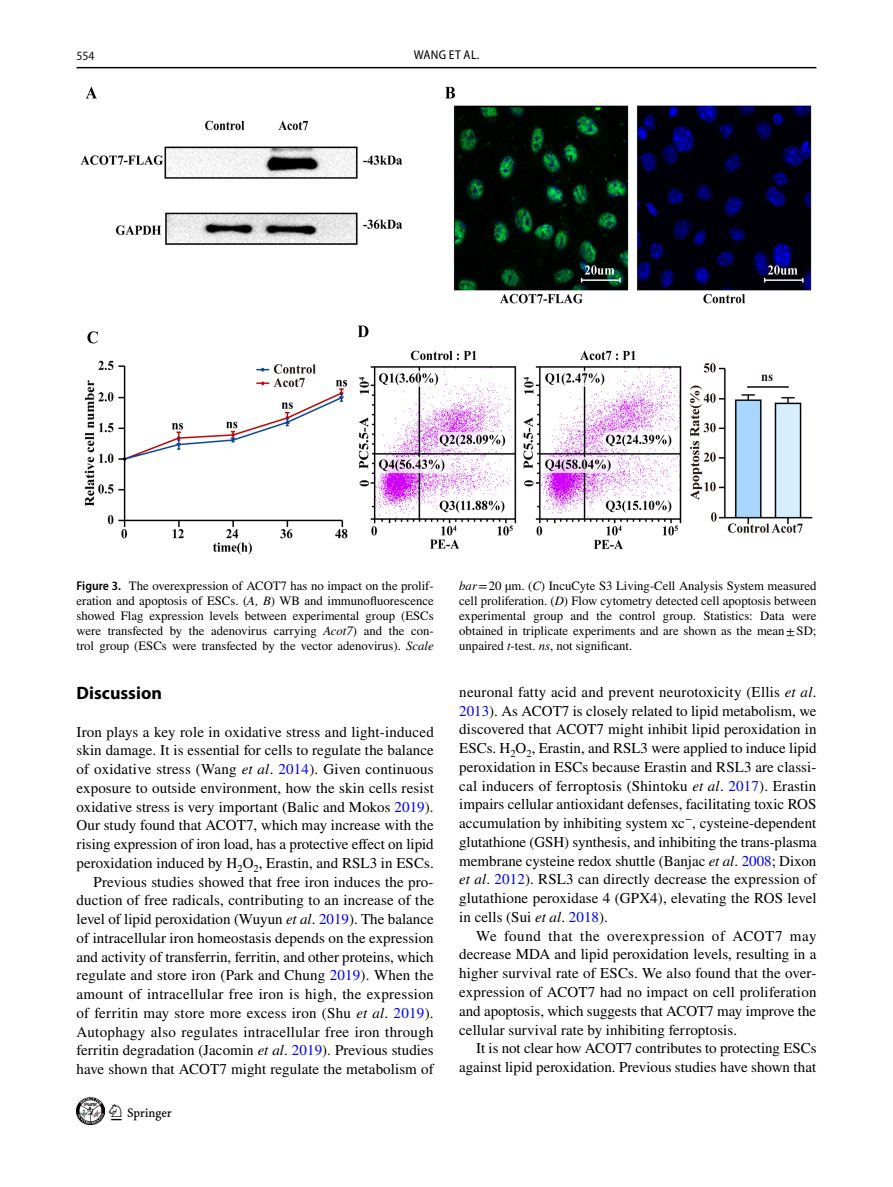
<style>
.page{position:relative;width:893px;height:1187px;background:#fff}
.page>*{position:absolute;margin:0;border:0;box-sizing:border-box;transform-origin:0 0}
.t1{font:22.5px "Springnew Regular 2";color:#000}
.t2{font:700 18px "Myriad Pro";color:#000}
.t3{font:15px/18.8px "STIX";letter-spacing:.005em;color:#000;text-align:right}
.t4{font:12.75px/15px "STIX";color:#000;text-align:justify}
.t5{font:12.75px "Myriad Pro Semi Cn 3";letter-spacing:.075em;color:#000}
.t6{font:12.75px "Myriad Pro Semi Cn 4";color:#131413}
.s1{font-family:"Myriad Pro";font-weight:600;font-stretch:semi-condensed}
.s2{font-style:italic}
.s3{color:#00f}
</style>
<div class="page">
<hr style="left:77px;top:67px;width:739px;height:1px;background:#000">
<img style="left:77px;top:1097px;width:27px;height:27px">
<img style="left:81px;top:87px;width:731px;height:467px">
<p class="t6" style="left:76px;top:49px;width:19px">554</p>
<p class="t5" style="left:414px;top:48px;width:67px">WANG ET AL.</p>
<p class="t4" style="left:77px;top:578px;width:359px"><span class="s1">Figure 3.</span> The overexpression of ACOT7 has no impact on the prolif&shy;eration and apoptosis of ESCs. (<span class="s2">A, B</span>) WB and immunofluorescence showed Flag expression levels between experimental group (ESCs were transfected by the adenovirus carrying <span class="s2">Acot7</span>) and the con&shy;trol group (ESCs were transfected by the vector adenovirus). <span class="s2">Scale</span></p>
<p class="t4" style="left:459px;top:578px;width:359px"><span class="s2">bar</span>=20 µm. (<span class="s2">C</span>) IncuCyte S3 Living-Cell Analysis System measured cell proliferation. (<span class="s2">D</span>) Flow cytometry detected cell apoptosis between experimental group and the control group. Statistics: Data were obtained in triplicate experiments and are shown as the mean±SD; unpaired <span class="s2">t</span>-test. <span class="s2">ns</span>, not significant.</p>
<p class="t2" style="left:77px;top:681px;width:87px">Discussion</p>
<p class="t3" style="left:77px;top:723px;width:359px">Iron plays a key role in oxidative stress and light-induced skin damage. It is essential for cells to regulate the balance of oxidative stress (Wang <span class="s2">et al</span>. <span class="s3">2014</span>). Given continuous exposure to outside environment, how the skin cells resist oxidative stress is very important (Balic and Mokos <span class="s3">2019</span>).<br>Our study found that ACOT7, which may increase with the rising expression of iron load, has a protective effect on lipid peroxidation induced by H<sub>2</sub>O<sub>2</sub>, Erastin, and RSL3 in ESCs.<br>Previous studies showed that free iron induces the pro&shy;duction of free radicals, contributing to an increase of the level of lipid peroxidation (Wuyun <span class="s2">et al</span>. <span class="s3">2019</span>). The balance of intracellular iron homeostasis depends on the expression and activity of transferrin, ferritin, and other proteins, which regulate and store iron (Park and Chung <span class="s3">2019</span>). When the amount of intracellular free iron is high, the expression of ferritin may store more excess iron (Shu <span class="s2">et al</span>. <span class="s3">2019</span>).<br>Autophagy also regulates intracellular free iron through ferritin degradation (Jacomin <span class="s2">et al</span>. <span class="s3">2019</span>). Previous studies have shown that ACOT7 might regulate the metabolism of</p>
<h1 class="t1" style="left:111px;top:1104px;width:62px">1 3</h1>
<p class="t3" style="left:459px;top:683px;width:359px;text-align:justify">neuronal fatty acid and prevent neurotoxicity (Ellis <span class="s2">et al</span>.<br><span class="s3">2013</span>). As ACOT7 is closely related to lipid metabolism, we discovered that ACOT7 might inhibit lipid peroxidation in ESCs. H<sub>2</sub>O<sub>2</sub>, Erastin, and RSL3 were applied to induce lipid peroxidation in ESCs because Erastin and RSL3 are classi&shy;cal inducers of ferroptosis (Shintoku <span class="s2">et al</span>. <span class="s3">2017</span>). Erastin impairs cellular antioxidant defenses, facilitating toxic ROS accumulation by inhibiting system xc<sup>−</sup>, cysteine-dependent glutathione (GSH) synthesis, and inhibiting the trans-plasma membrane cysteine redox shuttle (Banjac <span class="s2">et al</span>. <span class="s3">2008</span>; Dixon <span class="s2">et al</span>. <span class="s3">2012</span>). RSL3 can directly decrease the expression of glutathione peroxidase 4 (GPX4), elevating the ROS level in cells (Sui <span class="s2">et al</span>. <span class="s3">2018</span>).</p>
<p class="t3" style="left:459px;top:927px;width:359px;text-align:justify;text-indent:17px">We found that the overexpression of ACOT7 may decrease MDA and lipid peroxidation levels, resulting in a higher survival rate of ESCs. We also found that the over&shy;expression of ACOT7 had no impact on cell proliferation and apoptosis, which suggests that ACOT7 may improve the cellular survival rate by inhibiting ferroptosis.</p>
<p class="t3" style="left:459px;top:1039px;width:359px">It is not clear how ACOT7 contributes to protecting ESCs against lipid peroxidation. Previous studies have shown that</p>
</div>
